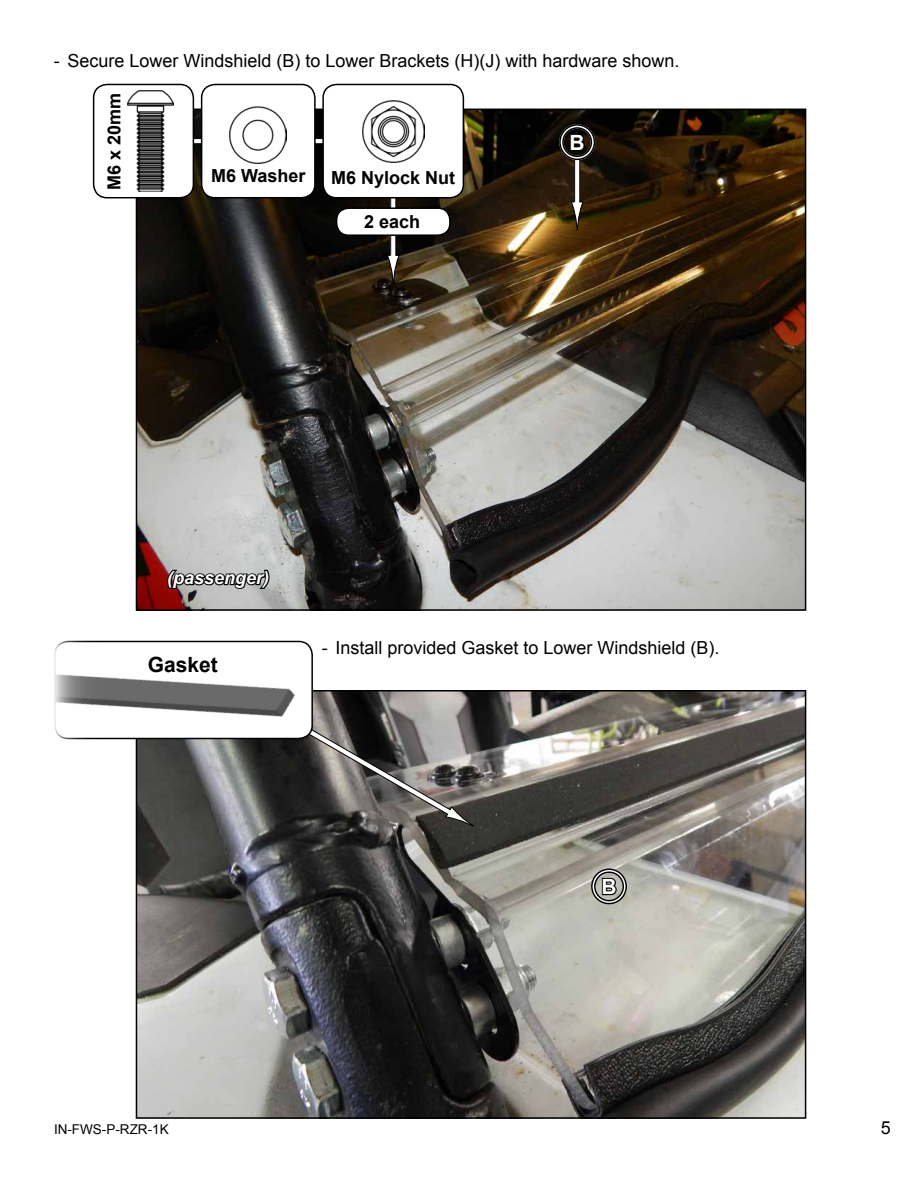
<style>
.page{position:relative;width:918px;height:1188px;background:#fff}
.page>*{position:absolute;margin:0;border:0;box-sizing:border-box;transform-origin:0 0}
.t1{font:700 21px "Arial";color:#000}
.t2{font:700 21px "Arial";color:#fff}
.t3{font:18px "Arial";color:#000}
.t4{font:700 18px "Arial";color:#000}
.t5{font:italic 700 18px "Arial";color:#fff}
.t6{font:13.5px "Arial";color:#000}
</style>
<div class="page">
<img style="left:139px;top:112px;width:664px;height:496px">
<svg style="left:166px;top:569px;width:105px;height:22px;background:#5e5b5b"></svg>
<div style="left:391px;top:141px;width:5px;height:115px;background:#fff"></div>
<div style="left:390px;top:140px;width:6px;height:116px;border:1px solid #000"></div>
<svg style="left:387px;top:255px;width:13px;height:29px"></svg>
<div style="left:575px;top:156px;width:5px;height:46px;background:#fff"></div>
<div style="left:574px;top:156px;width:6px;height:47px;border:1px solid #000"></div>
<svg style="left:571px;top:201px;width:13px;height:29px"></svg>
<svg style="left:569px;top:132px;width:18px;height:20px"></svg>
<div style="left:559px;top:124px;width:36px;height:36px;border:4px solid #fff;border-radius:50%"></div>
<div style="left:559px;top:124px;width:36px;height:36px;border:1px solid #000;border-radius:50%"></div>
<div style="left:562px;top:127px;width:30px;height:30px;border:1px solid #000;border-radius:50%"></div>
<svg style="left:194px;top:140px;width:128px;height:2px"></svg>
<div style="left:146px;top:138px;width:200px;height:6px;border:1px solid #000"></div>
<div style="left:323px;top:84px;width:140px;height:114px;background:#fff;border-radius:14px"></div>
<div style="left:322px;top:84px;width:142px;height:114px;border:2px solid #000;border-radius:14px"></div>
<img style="left:362px;top:100px;width:62px;height:62px">
<div style="left:94px;top:84px;width:99px;height:114px;background:#fff;border-radius:14px"></div>
<div style="left:93px;top:84px;width:101px;height:114px;border:2px solid #000;border-radius:14px"></div>
<svg style="left:92px;top:92px;width:5px;height:99px"></svg>
<img style="left:127px;top:91px;width:47px;height:100px">
<div style="left:337px;top:208px;width:113px;height:27px;background:#fff;border-radius:12px"></div>
<div style="left:336px;top:207px;width:115px;height:29px;border:2px solid #000;border-radius:12px"></div>
<img style="left:139px;top:693px;width:664px;height:423px">
<div style="left:136px;top:690px;width:670px;height:429px;border:2px solid #000"></div>
<svg style="left:256px;top:699px;width:218px;height:130px;background:#605e5b"></svg>
<svg style="left:601px;top:876px;width:17px;height:20px"></svg>
<div style="left:591px;top:868px;width:36px;height:36px;border:4px solid #fff;border-radius:50%"></div>
<div style="left:591px;top:868px;width:36px;height:36px;border:1px solid #000;border-radius:50%"></div>
<div style="left:594px;top:871px;width:30px;height:30px;border:1px solid #000;border-radius:50%"></div>
<img style="left:56px;top:642px;width:256px;height:96px">
<div style="left:54px;top:641px;width:259px;height:98px;border:2px solid #000;border-radius:14px"></div>
<svg style="left:146px;top:641px;width:74px;height:34px"></svg>
<div style="left:202px;top:84px;width:113px;height:114px;background:#fff;border-radius:14px"></div>
<div style="left:201px;top:84px;width:115px;height:114px;border:2px solid #000;border-radius:14px"></div>
<svg style="left:249px;top:163px;width:18px;height:1px"></svg>
<img style="left:230px;top:107px;width:57px;height:56px">
<p class="t3" style="left:54px;top:49px;width:627px">- Secure Lower Windshield (B) to Lower Brackets (H)(J) with hardware shown.</p>
<p class="t4" style="left:102px;top:190px;width:99px;rotate:-90deg">M6 x 20mm</p>
<p class="t4" style="left:211px;top:164px;width:96px">M6 Washer</p>
<p class="t4" style="left:331px;top:165px;width:126px">M6 Nylock Nut</p>
<p class="t4" style="left:364px;top:210px;width:58px">2 each</p>
<p class="t2" style="left:570px;top:128px;width:17px">B</p>
<p class="t5" style="left:167px;top:566px;width:104px">(passenger)</p>
<p class="t1" style="left:148px;top:651px;width:72px">Gasket</p>
<p class="t3" style="left:322px;top:636px;width:399px">- Install provided Gasket to Lower Windshield (B).</p>
<p class="t2" style="left:601px;top:873px;width:17px">B</p>
<p class="t6" style="left:54px;top:1120px;width:116px">IN-FWS-P-RZR-1K</p>
<p class="t3" style="left:881px;top:1116px;width:12px">5</p>
</div>
